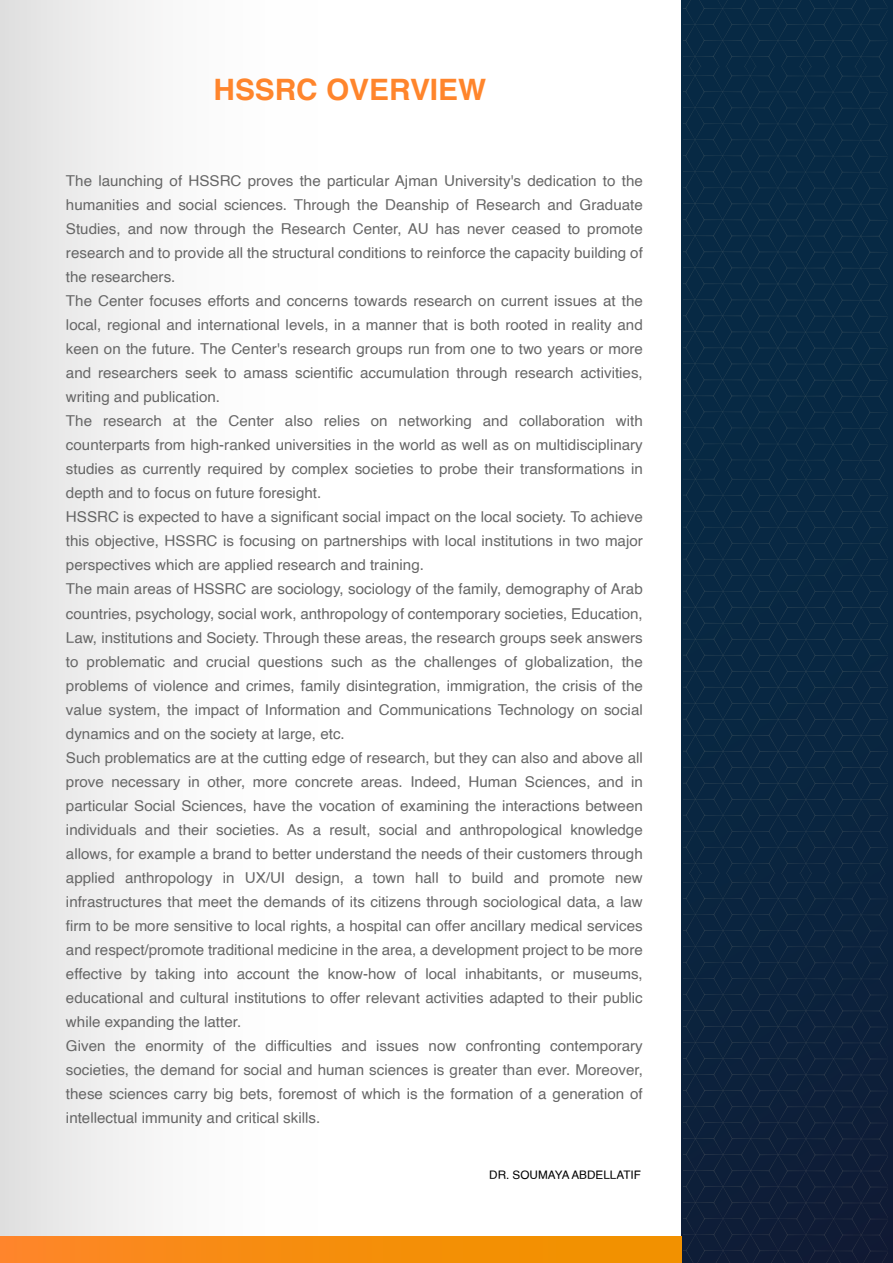
<style>
.page{position:relative;width:893px;height:1263px;background:#fff}
.page>*{position:absolute;margin:0;border:0;box-sizing:border-box;transform-origin:0 0}
.t1{font:700 29.55px "Helvetica";color:#ff852c}
.t2{font:15px/24px "Helvetica";color:#666}
.t3{font:11.7px "Helvetica";color:#000}
</style>
<div class="page">
<div style="left:0;top:0;width:324px;height:1259px;background:linear-gradient(to right,#e3e3e3,#fff)"></div>
<div style="left:681px;top:0;width:212px;height:1263px;background:#082742"></div>
<div style="left:0;top:1237px;width:681px;height:26px;background:linear-gradient(to right,#fd8725,#f09300)"></div>
<svg style="left:683px;top:874px;width:205px;height:389px"></svg>
<svg style="left:683px;top:471px;width:205px;height:403px"></svg>
<svg style="left:683px;top:67px;width:205px;height:404px"></svg>
<svg style="left:683px;top:0;width:205px;height:67px"></svg>
<h1 class="t1" style="left:213px;top:66px;width:274px">HSSRC OVERVIEW</h1>
<p class="t2" style="left:66px;top:170px;width:578px">The launching of HSSRC proves the particular Ajman University's dedication to the humanities and social sciences. Through the Deanship of Research and Graduate Studies, and now through the Research Center, AU has never ceased to promote research and to provide all the structural conditions to reinforce the capacity building of the researchers.<br>The Center focuses efforts and concerns towards research on current issues at the local, regional and international levels, in a manner that is both rooted in reality and keen on the future. The Center's research groups run from one to two years or more and researchers seek to amass scientific accumulation through research activities, writing and publication.<br>The research at the Center also relies on networking and collaboration with counterparts from high-ranked universities in the world as well as on multidisciplinary studies as currently required by complex societies to probe their transformations in depth and to focus on future foresight.<br>HSSRC is expected to have a significant social impact on the local society. To achieve this objective, HSSRC is focusing on partnerships with local institutions in two major perspectives which are applied research and training.<br>The main areas of HSSRC are sociology, sociology of the family, demography of Arab countries, psychology, social work, anthropology of contemporary societies, Education, Law, institutions and Society. Through these areas, the research groups seek answers to problematic and crucial questions such as the challenges of globalization, the problems of violence and crimes, family disintegration, immigration, the crisis of the value system, the impact of Information and Communications Technology on social dynamics and on the society at large, etc.<br>Such problematics are at the cutting edge of research, but they can also and above all prove necessary in other, more concrete areas. Indeed, Human Sciences, and in particular Social Sciences, have the vocation of examining the interactions between individuals and their societies. As a result, social and anthropological knowledge allows, for example a brand to better understand the needs of their customers through applied anthropology in UX/UI design, a town hall to build and promote new infrastructures that meet the demands of its citizens through sociological data, a law firm to be more sensitive to local rights, a hospital can offer ancillary medical services and respect/promote traditional medicine in the area, a development project to be more effective by taking into account the know-how of local inhabitants, or museums, educational and cultural institutions to offer relevant activities adapted to their public while expanding the latter.<br>Given the enormity of the difficulties and issues now confronting contemporary societies, the demand for social and human sciences is greater than ever. Moreover, these sciences carry big bets, foremost of which is the formation of a generation of intellectual immunity and critical skills.</p>
<p class="t3" style="left:489px;top:1166px;width:153px">DR. SOUMAYA ABDELLATIF</p>
</div>
